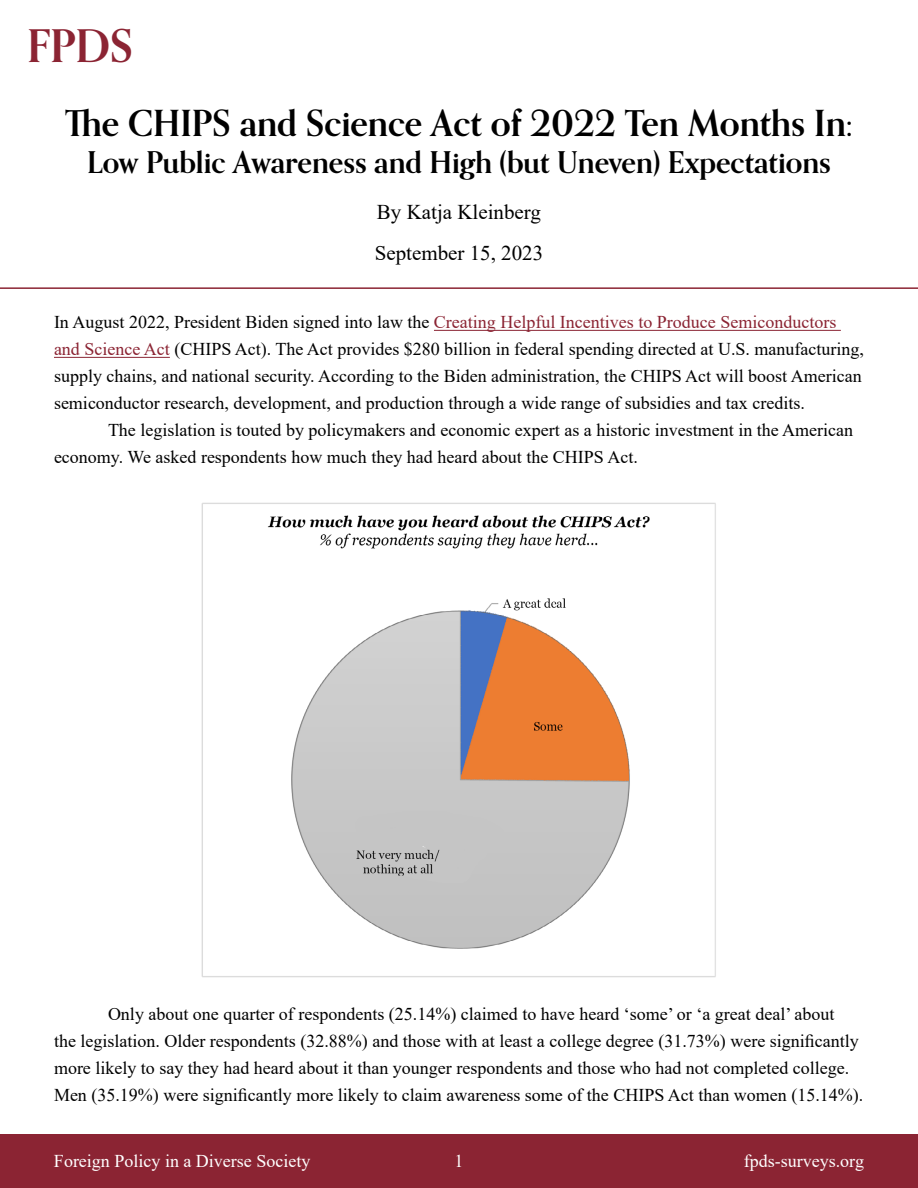
<style>
.page{position:relative;width:918px;height:1188px;background:#fff}
.page>*{position:absolute;margin:0;border:0;box-sizing:border-box;transform-origin:0 0}
.t1{font:700 45px "Orpheus Pro";color:#8b2433}
.t2{font:700 36px "Orpheus Pro";color:#000}
.t3{font:700 30px "Orpheus Pro";color:#000}
.t4{font:21px "Times New Roman";color:#000}
.t5{font:18px/27px "Times New Roman";color:#000}
.t6{font:18px "Times New Roman";color:#fff}
.s1{color:#8b2433}
</style>
<div class="page">
<div style="left:0;top:1134px;width:918px;height:54px;background:#8b2433"></div>
<hr style="left:434px;top:330px;width:407px;height:1px;background:#8b2433">
<hr style="left:54px;top:357px;width:116px;height:1px;background:#8b2433">
<hr style="left:0;top:287px;width:918px;height:2px;background:#8b2433">
<img style="left:201px;top:502px;width:515px;height:476px">
<h1 class="t1" style="left:27px;top:18px;width:108px">FPDS</h1>
<h2 class="t2" style="left:65px;top:100px;width:789px">The CHIPS and Science Act of 2022 Ten Months In:</h2>
<h3 class="t3" style="left:87px;top:143px;width:745px">Low Public Awareness and High (but Uneven) Expectations</h3>
<p class="t4" style="left:377px;top:197px;width:166px">By Katja Kleinberg</p>
<p class="t4" style="left:375px;top:239px;width:170px">September 15, 2023</p>
<p class="t5" style="left:54px;top:308px;width:812px">In August 2022, President Biden signed into law the <span class="s1">Creating Helpful Incentives to Produce Semiconductors and Science Act</span> (CHIPS Act). The Act provides $280 billion in federal spending directed at U.S. manufacturing, supply chains, and national security. According to the Biden administration, the CHIPS Act will boost American semiconductor research, development, and production through a wide range of subsidies and tax credits.</p>
<p class="t5" style="left:54px;top:416px;width:801px;text-indent:54px">The legislation is touted by policymakers and economic expert as a historic investment in the American economy. We asked respondents how much they had heard about the CHIPS Act.</p>
<p class="t5" style="left:54px;top:1000px;width:811px;text-indent:54px">Only about one quarter of respondents (25.14%) claimed to have heard ‘some’ or ‘a great deal’ about<br>the legislation. Older respondents (32.88%) and those with at least a college degree (31.73%) were significantly more likely to say they had heard about it than younger respondents and those who had not completed college.<br>Men (35.19%) were significantly more likely to claim awareness some of the CHIPS Act than women (15.14%).</p>
<p class="t6" style="left:54px;top:1148px;width:258px">Foreign Policy in a Diverse Society</p>
<p class="t6" style="left:454px;top:1148px;width:10px">1</p>
<p class="t6" style="left:744px;top:1148px;width:122px">fpds-surveys.org</p>
</div>
